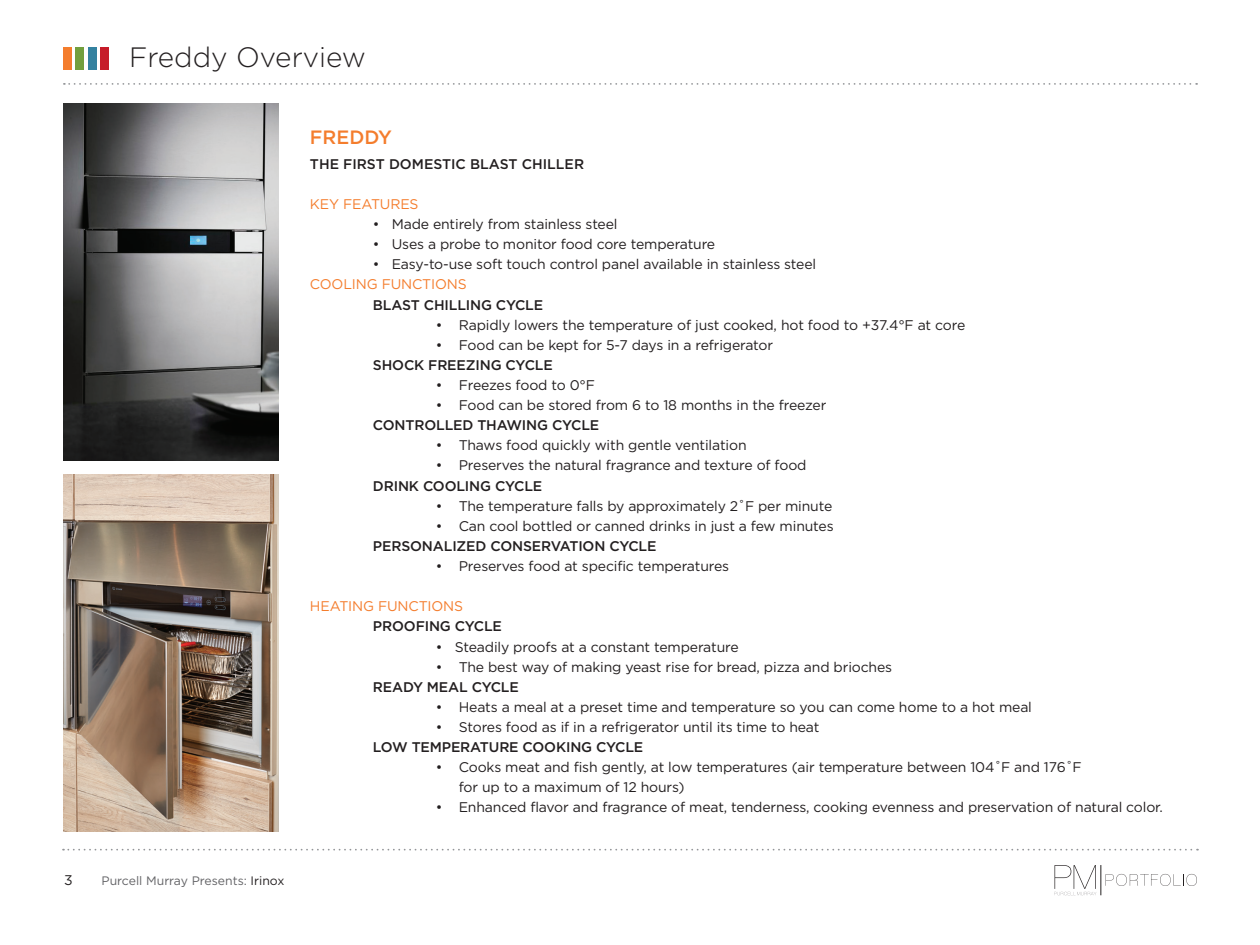
<style>
.page{position:relative;width:1260px;height:945px;background:#fff}
.page>*{position:absolute;margin:0;border:0;box-sizing:border-box;transform-origin:0 0}
.t1{font:300 28px "Gotham";color:#231f20}
.t2{font:500 19.25px "Gotham";color:#f47d2d}
.t3{font:14px/20.1px "Gotham";letter-spacing:-.01em;color:#231f20}
.t4{font:500 14px "Gotham";letter-spacing:-.01em;color:#231f20}
.t5{font:14px "Gotham";letter-spacing:-.01em;color:#f47d2d}
.t6{font:12.25px "Gotham";color:#636366}
.s1{color:#231f20}
</style>
<div class="page">
<svg style="left:63px;top:849px;width:1135px;height:2px"></svg>
<svg style="left:64px;top:83px;width:1133px;height:2px"></svg>
<div style="left:63px;top:47px;width:8px;height:23px;background:#f47d2d"></div>
<div style="left:76px;top:47px;width:8px;height:23px;background:#729f3d"></div>
<div style="left:88px;top:47px;width:8px;height:23px;background:#3482a0"></div>
<div style="left:101px;top:47px;width:8px;height:23px;background:#c61c29"></div>
<svg style="left:1054px;top:865px;width:42px;height:30px"></svg>
<svg style="left:1106px;top:874px;width:91px;height:12px"></svg>
<hr style="left:1101px;top:865px;width:1px;height:30px;background:#231f20">
<img style="left:63px;top:103px;width:215px;height:358px">
<img style="left:63px;top:474px;width:215px;height:357px">
<h1 class="t1" style="left:129px;top:42px;width:238px">Freddy Overview</h1>
<p class="t3" style="left:64px;top:870px;width:10px">3</p>
<p class="t6" style="left:102px;top:874px;width:184px">Purcell Murray Presents: <span class="s1">Irinox</span></p>
<h2 class="t2" style="left:310px;top:126px;width:84px">FREDDY</h2>
<p class="t4" style="left:310px;top:156px;width:276px">THE FIRST DOMESTIC BLAST CHILLER</p>
<p class="t5" style="left:310px;top:196px;width:110px">KEY FEATURES</p>
<p class="t3" style="left:373px;top:214px;width:246px">• Made entirely from stainless steel</p>
<p class="t3" style="left:373px;top:234px;width:344px">• Uses a probe to monitor food core temperature</p>
<p class="t3" style="left:373px;top:254px;width:445px">• Easy-to-use soft touch control panel available in stainless steel</p>
<p class="t5" style="left:310px;top:277px;width:158px">COOLING FUNCTIONS</p>
<p class="t4" style="left:373px;top:297px;width:172px">BLAST CHILLING CYCLE</p>
<p class="t3" style="left:436px;top:314px;width:531px">• Rapidly lowers the temperature of just cooked, hot food to +37.4°F at core</p>
<p class="t3" style="left:436px;top:335px;width:339px">• Food can be kept for 5-7 days in a refrigerator</p>
<p class="t4" style="left:373px;top:357px;width:181px">SHOCK FREEZING CYCLE</p>
<p class="t3" style="left:436px;top:375px;width:161px">• Freezes food to 0°F</p>
<p class="t3" style="left:436px;top:395px;width:392px">• Food can be stored from 6 to 18 months in the freezer</p>
<p class="t4" style="left:373px;top:417px;width:228px">CONTROLLED THAWING CYCLE</p>
<p class="t3" style="left:436px;top:435px;width:312px">• Thaws food quickly with gentle ventilation</p>
<p class="t3" style="left:436px;top:455px;width:372px">• Preserves the natural fragrance and texture of food</p>
<p class="t4" style="left:373px;top:478px;width:171px">DRINK COOLING CYCLE</p>
<p class="t3" style="left:436px;top:495px;width:398px">• The temperature falls by approximately 2˚F per minute</p>
<p class="t3" style="left:436px;top:516px;width:399px">• Can cool bottled or canned drinks in just a few minutes</p>
<p class="t4" style="left:373px;top:538px;width:285px">PERSONALIZED CONSERVATION CYCLE</p>
<p class="t3" style="left:436px;top:556px;width:295px">• Preserves food at specific temperatures</p>
<p class="t5" style="left:310px;top:599px;width:155px">HEATING FUNCTIONS</p>
<p class="t4" style="left:373px;top:619px;width:131px">PROOFING CYCLE</p>
<p class="t3" style="left:436px;top:636px;width:304px">• Steadily proofs at a constant temperature</p>
<p class="t3" style="left:436px;top:656px;width:458px">• The best way of making yeast rise for bread, pizza and brioches</p>
<p class="t4" style="left:373px;top:679px;width:147px">READY MEAL CYCLE</p>
<p class="t3" style="left:436px;top:697px;width:598px">• Heats a meal at a preset time and temperature so you can come home to a hot meal</p>
<p class="t3" style="left:436px;top:717px;width:385px">• Stores food as if in a refrigerator until its time to heat</p>
<p class="t4" style="left:373px;top:739px;width:272px">LOW TEMPERATURE COOKING CYCLE</p>
<p class="t3" style="left:459px;top:757px;width:625px;text-indent:-23px">• Cooks meat and fish gently, at low temperatures (air temperature between 104˚F and 176˚F for up to a maximum of 12 hours)</p>
<p class="t3" style="left:436px;top:797px;width:729px">• Enhanced flavor and fragrance of meat, tenderness, cooking evenness and preservation of natural color.</p>
</div>
